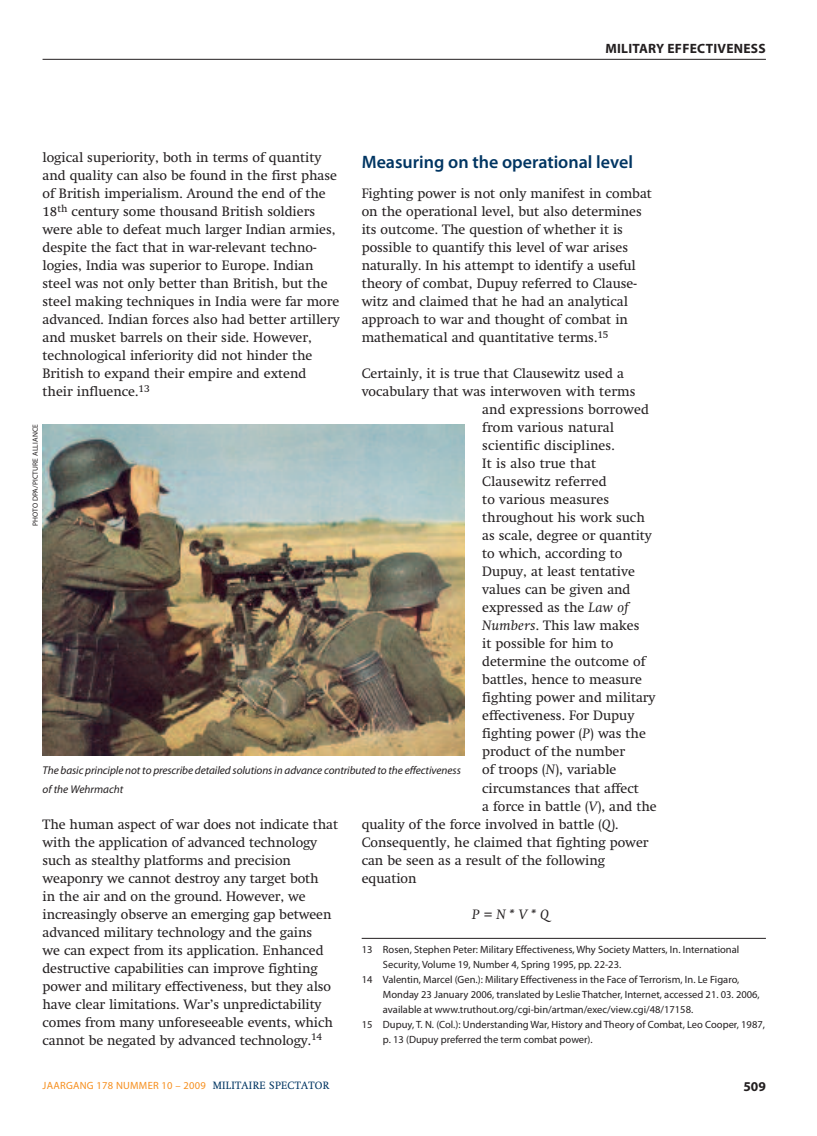
<style>
.page{position:relative;width:817px;height:1136px;background:#fff}
.page>*{position:absolute;margin:0;border:0;box-sizing:border-box;transform-origin:0 0}
.t1{font:600 18px "Myriad Pro";color:#003562}
.t2{font:13.5px/18px "Swift";color:#231f20}
.t3{font:700 13.5px "Myriad Pro";letter-spacing:.02em;color:#231f20}
.t4{font:italic 13.5px "Swift";color:#231f20;scale:1.05 1}
.t5{font:italic 11.25px/18px "Myriad Pro";letter-spacing:-.01em;color:#231f20}
.t6{font:10.5px "Myriad Pro";color:#231f20}
.t7{font:10.5px "Myriad Pro";letter-spacing:.025em;color:#f68f1e}
.t8{font:7.5px "Myriad Pro";letter-spacing:.02em;color:#231f20}
.s1{font-style:italic}
.s2{font-family:"Swift";color:#003562}
</style>
<div class="page">
<hr style="left:43px;top:59px;width:722px;height:1px;background:#231f20">
<hr style="left:361px;top:938px;width:404px;height:1px;background:#231f20">
<img style="left:43px;top:424px;width:421px;height:331px">
<p class="t3" style="left:605px;top:43px;width:162px">MILITARY EFFECTIVENESS</p>
<p class="t2" style="left:43px;top:150px;width:299px">logical superiority, both in terms of quantity and quality can also be found in the first phase of British imperialism. Around the end of the 18<sup>th</sup> century some thousand British soldiers were able to defeat much larger Indian armies, despite the fact that in war-relevant techno&shy;logies, India was superior to Europe. Indian steel was not only better than British, but the steel making techniques in India were far more advanced. Indian forces also had better artillery and musket barrels on their side. However, technological inferiority did not hinder the British to expand their empire and extend their influence.<sup>13</sup></p>
<h1 class="t1" style="left:361px;top:155px;width:273px">Measuring on the operational level</h1>
<p class="t2" style="left:361px;top:186px;width:291px">Fighting power is not only manifest in combat on the operational level, but also determines its outcome. The question of whether it is possible to quantify this level of war arises naturally. In his attempt to identify a useful theory of combat, Dupuy referred to Clause&shy;witz and claimed that he had an analytical approach to war and thought of combat in mathematical and quantitative terms.<sup>15</sup></p>
<p class="t2" style="left:361px;top:366px;width:263px">Certainly, it is true that Clausewitz used a</p>
<p class="t2" style="left:361px;top:384px;width:275px">vocabulary that was interwoven with terms</p>
<p class="t2" style="left:482px;top:402px;width:168px">and expressions borrowed</p>
<p class="t2" style="left:482px;top:420px;width:133px">from various natural</p>
<p class="t2" style="left:482px;top:438px;width:134px">scientific disciplines.</p>
<p class="t2" style="left:482px;top:456px;width:115px">It is also true that</p>
<p class="t2" style="left:482px;top:474px;width:126px">Clausewitz referred</p>
<p class="t2" style="left:482px;top:492px;width:128px">to various measures</p>
<p class="t2" style="left:482px;top:510px;width:164px">throughout his work such</p>
<p class="t2" style="left:482px;top:528px;width:171px">as scale, degree or quantity</p>
<p class="t2" style="left:482px;top:546px;width:141px">to which, according to</p>
<p class="t2" style="left:482px;top:564px;width:154px">Dupuy, at least tentative</p>
<p class="t2" style="left:482px;top:582px;width:150px">values can be given and</p>
<p class="t2" style="left:482px;top:600px;width:147px">expressed as the <span class="s1">Law of</span></p>
<p class="t2" style="left:482px;top:618px;width:159px"><span class="s1">Numbers</span>. This law makes</p>
<p class="t2" style="left:482px;top:636px;width:133px">it possible for him to</p>
<p class="t2" style="left:482px;top:654px;width:165px">determine the outcome of</p>
<p class="t2" style="left:482px;top:672px;width:161px">battles, hence to measure</p>
<p class="t2" style="left:482px;top:690px;width:175px">fighting power and military</p>
<p class="t2" style="left:482px;top:708px;width:154px">effectiveness. For Dupuy</p>
<p class="t2" style="left:482px;top:726px;width:165px">fighting power (<span class="s1">P</span>) was the</p>
<p class="t2" style="left:482px;top:744px;width:144px">product of the number</p>
<p class="t2" style="left:482px;top:762px;width:136px">of troops (<span class="s1">N</span>), variable</p>
<p class="t2" style="left:482px;top:780px;width:158px">circumstances that affect</p>
<p class="t2" style="left:482px;top:798px;width:176px">a force in battle (<span class="s1">V</span>), and the</p>
<p class="t2" style="left:361px;top:816px;width:258px">quality of the force involved in battle (<span class="s1">Q</span>).</p>
<p class="t2" style="left:361px;top:834px;width:288px">Consequently, he claimed that fighting power</p>
<p class="t2" style="left:361px;top:852px;width:245px">can be seen as a result of the following</p>
<p class="t2" style="left:361px;top:870px;width:56px">equation</p>
<p class="t4" style="left:472px;top:908px;width:75px">P=N*V*Q</p>
<p class="t8" style="left:32px;top:526px;width:104px;rotate:-90deg">PHOTO DPA/PICTURE ALLIANCE</p>
<p class="t5" style="left:43px;top:762px;width:420px">The basic principle not to prescribe detailed solutions in advance contributed to the effectiveness of the Wehrmacht</p>
<p class="t2" style="left:43px;top:816px;width:297px">The human aspect of war does not indicate that with the application of advanced technology such as stealthy platforms and precision weaponry we cannot destroy any target both<br>in the air and on the ground. However, we increasingly observe an emerging gap between advanced military technology and the gains<br>we can expect from its application. Enhanced destructive capabilities can improve fighting power and military effectiveness, but they also have clear limitations. War’s unpredictability comes from many unforeseeable events, which cannot be negated by advanced technology.<sup>14</sup></p>
<p class="t6" style="left:361px;top:945px;width:379px">13 Rosen, Stephen Peter: Military Effectiveness, Why Society Matters, In. International</p>
<p class="t6" style="left:383px;top:960px;width:240px">Security, Volume 19, Number 4, Spring 1995, pp. 22-23.</p>
<p class="t6" style="left:361px;top:975px;width:379px">14 Valentin, Marcel (Gen.): Military Effectiveness in the Face of Terrorism, In. Le Figaro,</p>
<p class="t6" style="left:383px;top:990px;width:378px">Monday 23 January 2006, translated by Leslie Thatcher, Internet, accessed 21. 03. 2006,</p>
<p class="t6" style="left:383px;top:1005px;width:312px">available at www.truthout.org/cgi-bin/artman/exec/view.cgi/48/17158.</p>
<p class="t6" style="left:361px;top:1020px;width:404px">15 Dupuy, T. N. (Col.): Understanding War, History and Theory of Combat, Leo Cooper, 1987,</p>
<p class="t6" style="left:383px;top:1035px;width:211px">p. 13 (Dupuy preferred the term combat power).</p>
<p class="t7" style="left:43px;top:1080px;width:288px">JAARGANG 178 NUMMER 10 – 2009 <span class="s2">MILITAIRE SPECTATOR</span></p>
<p class="t3" style="left:743px;top:1081px;width:24px">509</p>
</div>
